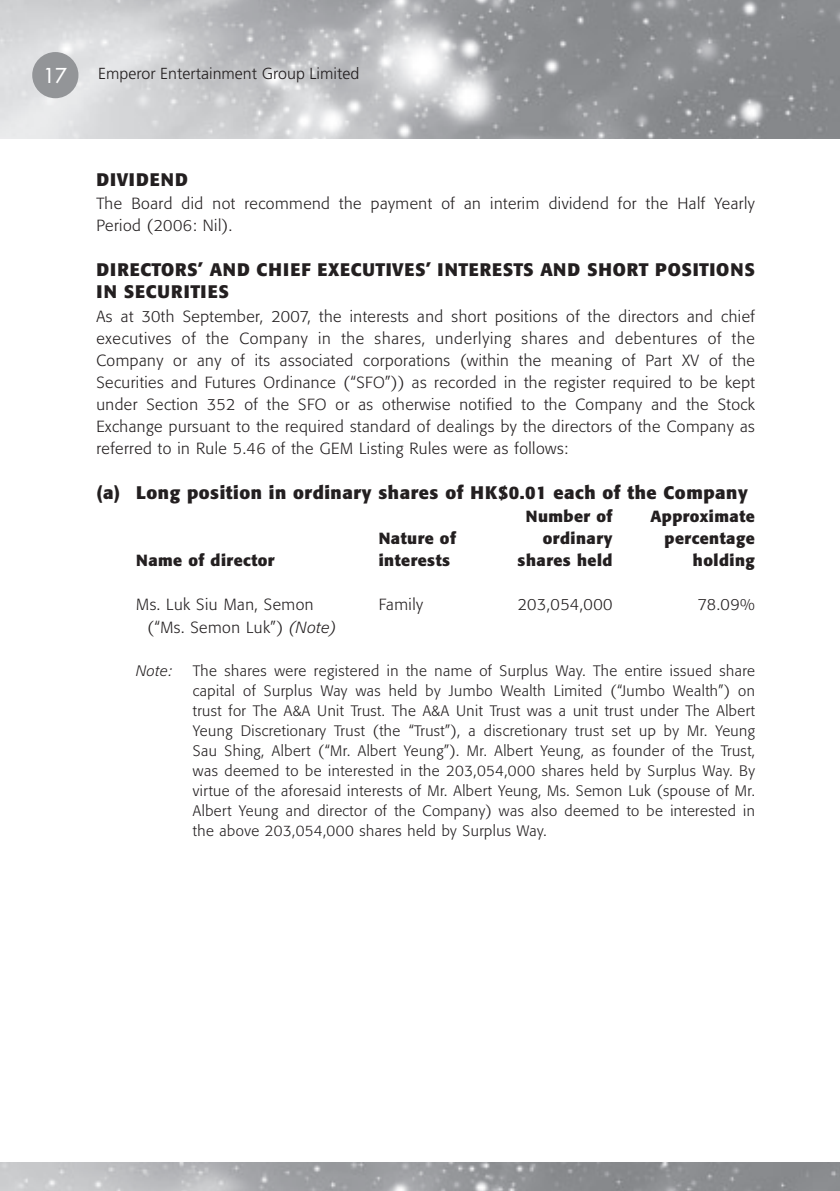
<style>
.page{position:relative;width:840px;height:1191px;background:#fff}
.page>*{position:absolute;margin:0;border:0;box-sizing:border-box;transform-origin:0 0}
.t1{font:20px "Futura";color:#fff}
.t2{font:700 18px/22px "Formata";letter-spacing:.05em;color:#231f20}
.t3{font:700 18px "Formata";letter-spacing:.03em;color:#231f20}
.t4{font:300 16px/22px "Formata";letter-spacing:.03em;color:#231f20}
.t5{font:700 16px "Formata";letter-spacing:.03em;color:#231f20}
.t6{font:300 16px "Frutiger";color:#231f20}
.t7{font:300 15px/20px "Formata";letter-spacing:.03em;color:#231f20;text-align:justify}
.t8{font:italic 300 15px "Formata";color:#231f20}
.s1{font-style:italic}
</style>
<div class="page">
<img style="left:0;top:1162px;width:839px;height:28px">
<img style="left:0;top:0;width:839px;height:139px">
<div style="left:32px;top:52px;width:46px;height:46px;background:#939598;border-radius:50%"></div>
<p class="t1" style="left:44px;top:67px;width:25px">17</p>
<p class="t6" style="left:98px;top:64px;width:262px">Emperor Entertainment Group Limited</p>
<p class="t2" style="left:96px;top:172px;width:93px">DIVIDEND</p>
<p class="t4" style="left:96px;top:194px;width:659px">The Board did not recommend the payment of an interim dividend for the Half Yearly<br>Period (2006: Nil).</p>
<p class="t2" style="left:96px;top:263px;width:659px">DIRECTORS’ AND CHIEF EXECUTIVES’ INTERESTS AND SHORT POSITIONS<br>IN SECURITIES</p>
<p class="t4" style="left:96px;top:307px;width:659px;text-align:justify">As at 30th September, 2007, the interests and short positions of the directors and chief executives of the Company in the shares, underlying shares and debentures of the Company or any of its associated corporations (within the meaning of Part XV of the Securities and Futures Ordinance (“SFO”)) as recorded in the register required to be kept under Section 352 of the SFO or as otherwise notified to the Company and the Stock Exchange pursuant to the required standard of dealings by the directors of the Company as referred to in Rule 5.46 of the GEM Listing Rules were as follows:</p>
<p class="t3" style="left:96px;top:486px;width:652px">(a) Long position in ordinary shares of HK$0.01 each of the Company</p>
<p class="t5" style="left:525px;top:511px;width:88px">Number of</p>
<p class="t5" style="left:650px;top:511px;width:106px">Approximate</p>
<p class="t5" style="left:378px;top:533px;width:79px">Nature of</p>
<p class="t5" style="left:542px;top:533px;width:71px">ordinary</p>
<p class="t5" style="left:664px;top:533px;width:92px">percentage</p>
<p class="t5" style="left:136px;top:555px;width:140px">Name of director</p>
<p class="t5" style="left:378px;top:555px;width:73px">interests</p>
<p class="t5" style="left:517px;top:555px;width:96px">shares held</p>
<p class="t5" style="left:692px;top:555px;width:63px">holding</p>
<p class="t4" style="left:136px;top:595px;width:179px">Ms. Luk Siu Man, Semon</p>
<p class="t4" style="left:378px;top:595px;width:46px">Family</p>
<p class="t4" style="left:517px;top:595px;width:96px">203,054,000</p>
<p class="t4" style="left:697px;top:595px;width:58px">78.09%</p>
<p class="t4" style="left:147px;top:617px;width:190px">(“Ms. Semon Luk”) <span class="s1">(Note)</span></p>
<p class="t8" style="left:136px;top:665px;width:37px">Note:</p>
<p class="t7" style="left:193px;top:662px;width:563px">The shares were registered in the name of Surplus Way. The entire issued share capital of Surplus Way was held by Jumbo Wealth Limited (“Jumbo Wealth”) on trust for The A&amp;A Unit Trust. The A&amp;A Unit Trust was a unit trust under The Albert Yeung Discretionary Trust (the “Trust”), a discretionary trust set up by Mr. Yeung Sau Shing, Albert (“Mr. Albert Yeung”). Mr. Albert Yeung, as founder of the Trust, was deemed to be interested in the 203,054,000 shares held by Surplus Way. By virtue of the aforesaid interests of Mr. Albert Yeung, Ms. Semon Luk (spouse of Mr.<br>Albert Yeung and director of the Company) was also deemed to be interested in the above 203,054,000 shares held by Surplus Way.</p>
</div>
